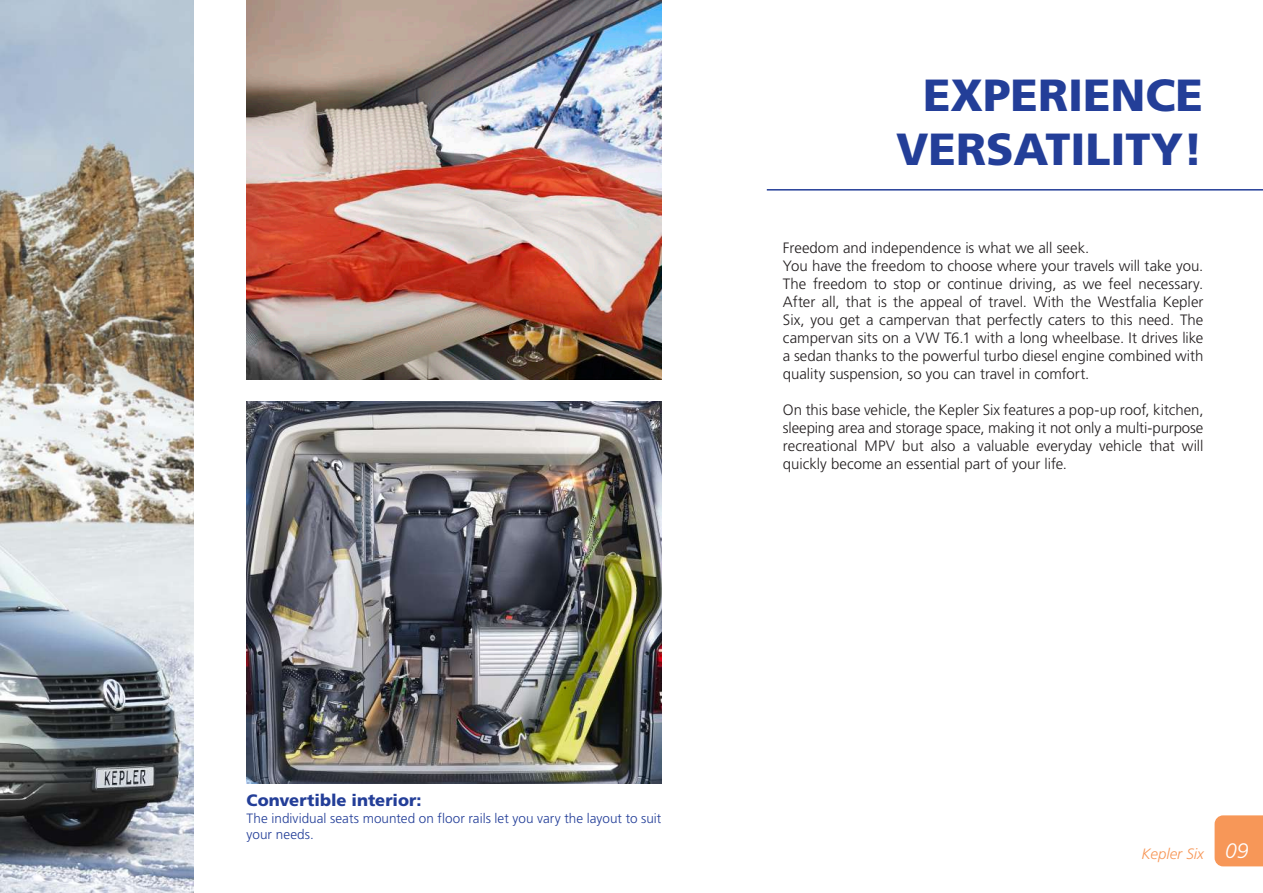
<style>
.page{position:relative;width:1263px;height:893px;background:#fff}
.page>*{position:absolute;margin:0;border:0;box-sizing:border-box;transform-origin:0 0}
.t1{font:900 45px/54px "Frutiger";color:#233e98;text-align:center}
.t2{font:900 16.5px "Frutiger";color:#233e98}
.t3{font:300 15px/18px "Frutiger";color:#231f20}
.t4{font:italic 300 15px "Frutiger";color:#f79758}
.t5{font:300 13.5px/16.2px "Frutiger";color:#233e98}
.s1{font-size:21px;color:#fff}
</style>
<div class="page">
<div style="left:1214px;top:815px;width:49px;height:51px;background:#f79758"></div>
<img style="left:0;top:0;width:193px;height:893px">
<img style="left:247px;top:401px;width:414px;height:382px">
<hr style="left:767px;top:189px;width:496px;height:2px;background:#233e98">
<img style="left:247px;top:0;width:414px;height:380px">
<h1 class="t1" style="left:896px;top:68px;width:309px">EXPERIENCE<br>VERSATILITY!</h1>
<p class="t3" style="left:783px;top:239px;width:422px">Freedom and independence is what we all seek.<br>You have the freedom to choose where your travels will take you.<br>The freedom to stop or continue driving, as we feel necessary.<br>After all, that is the appeal of travel. With the Westfalia Kepler Six, you get a campervan that perfectly caters to this need. The campervan sits on a VW T6.1 with a long wheelbase. It drives like a sedan thanks to the powerful turbo diesel engine combined with quality suspension, so you can travel in comfort.</p>
<p class="t3" style="left:783px;top:401px;width:422px;text-align:justify">On this base vehicle, the Kepler Six features a pop-up roof, kitchen, sleeping area and storage space, making it not only a multi-purpose recreational MPV but also a valuable everyday vehicle that will quickly become an essential part of your life.</p>
<p class="t2" style="left:247px;top:791px;width:176px">Convertible interior:</p>
<p class="t5" style="left:247px;top:810px;width:416px">The individual seats mounted on floor rails let you vary the layout to suit your needs.</p>
<p class="t4" style="left:1141px;top:845px;width:109px">Kepler Six <span class="s1">09</span></p>
</div>
